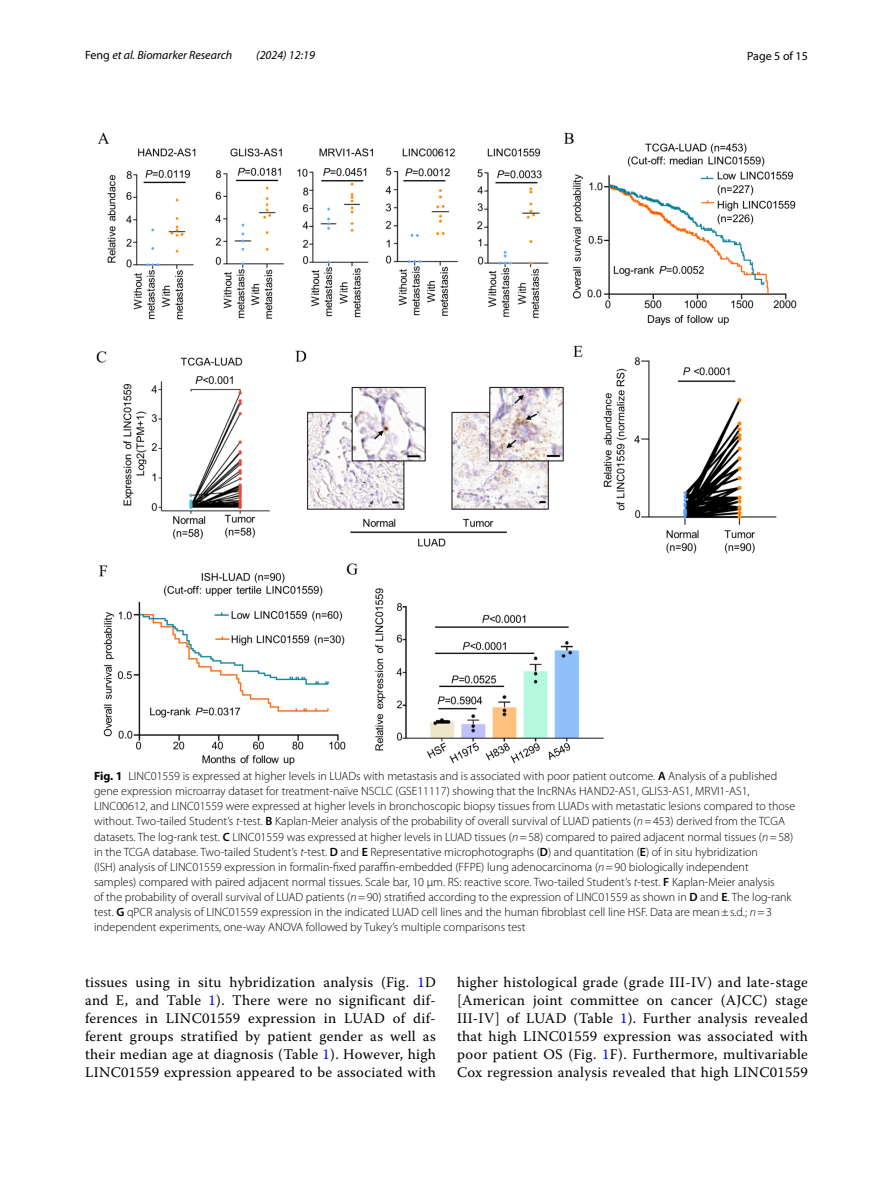
<style>
.page{position:relative;width:893px;height:1187px;background:#fff}
.page>*{position:absolute;margin:0;border:0;box-sizing:border-box;transform-origin:0 0}
.t1{font:14.7px/18px "Warnock Pro";letter-spacing:.02em;color:#000;text-align:justify}
.t2{font:300 12px/15px "Myriad Pro";color:#000}
.t3{font:italic 12px "Myriad Pro";color:#000}
.t4{font:12px "Myriad Pro";color:#000}
.s1{font-style:normal}
.s2{font-weight:700}
.s3{font-weight:600}
.s4{font-style:italic}
.s5{color:#00f}
</style>
<div class="page">
<img style="left:96px;top:133px;width:701px;height:632px">
<p class="t3" style="left:85px;top:48px;width:149px"><span class="s1">Feng</span> et al. Biomarker Research</p>
<p class="t3" style="left:256px;top:48px;width:60px">(2024) 12:19</p>
<p class="t4" style="left:747px;top:48px;width:62px">Page 5 of 15</p>
<p class="t2" style="left:94px;top:769px;width:703px"><span class="s2">Fig. 1</span> LINC01559 is expressed at higher levels in LUADs with metastasis and is associated with poor patient outcome. <span class="s3">A</span> Analysis of a published gene expression microarray dataset for treatment-naïve NSCLC (GSE11117) showing that the lncRNAs HAND2-AS1, GLIS3-AS1, MRVI1-AS1, LINC00612, and LINC01559 were expressed at higher levels in bronchoscopic biopsy tissues from LUADs with metastatic lesions compared to those without. Two-tailed Student’s <span class="s4">t</span>-test. <span class="s3">B</span> Kaplan-Meier analysis of the probability of overall survival of LUAD patients (<span class="s4">n</span>=453) derived from the TCGA datasets. The log-rank test. <span class="s3">C</span> LINC01559 was expressed at higher levels in LUAD tissues (<span class="s4">n</span>=58) compared to paired adjacent normal tissues (<span class="s4">n</span>=58) in the TCGA database. Two-tailed Student’s <span class="s4">t</span>-test. <span class="s3">D</span> and <span class="s3">E</span> Representative microphotographs (<span class="s3">D</span>) and quantitation (<span class="s3">E</span>) of in situ hybridization<br>(ISH) analysis of LINC01559 expression in formalin-fixed paraffin-embedded (FFPE) lung adenocarcinoma (<span class="s4">n</span>=90 biologically independent<br>samples) compared with paired adjacent normal tissues. Scale bar, 10 µm. RS: reactive score. Two-tailed Student’s <span class="s4">t</span>-test. <span class="s3">F</span> Kaplan-Meier analysis<br>of the probability of overall survival of LUAD patients (<span class="s4">n</span>=90) stratified according to the expression of LINC01559 as shown in <span class="s3">D</span> and <span class="s3">E</span>. The log-rank test. <span class="s3">G</span> qPCR analysis of LINC01559 expression in the indicated LUAD cell lines and the human fibroblast cell line HSF. Data are mean±s.d.; <span class="s4">n</span>=3 independent experiments, one-way ANOVA followed by Tukey’s multiple comparisons test</p>
<p class="t1" style="left:85px;top:972px;width:352px">tissues using in situ hybridization analysis (Fig. <span class="s5">1</span>D and E, and Table <span class="s5">1</span>). There were no significant dif&shy;ferences in LINC01559 expression in LUAD of dif&shy;ferent groups stratified by patient gender as well as their median age at diagnosis (Table <span class="s5">1</span>). However, high LINC01559 expression appeared to be associated with</p>
<p class="t1" style="left:457px;top:972px;width:352px">higher histological grade (grade III-IV) and late-stage [American joint committee on cancer (AJCC) stage III-IV] of LUAD (Table <span class="s5">1</span>). Further analysis revealed that high LINC01559 expression was associated with poor patient OS (Fig. <span class="s5">1</span>F). Furthermore, multivariable Cox regression analysis revealed that high LINC01559</p>
</div>
